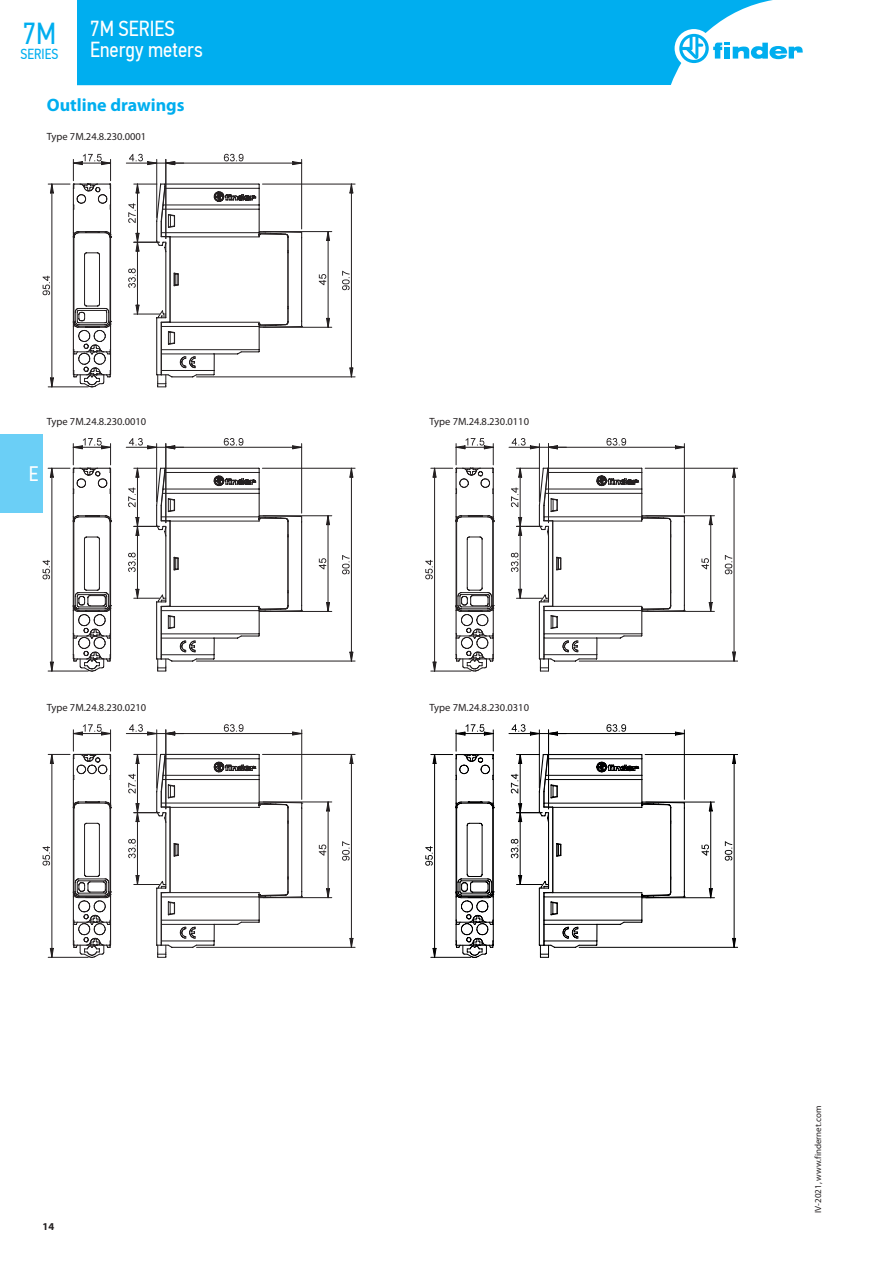
<style>
.page{position:relative;width:893px;height:1263px;background:#fff}
.page>*{position:absolute;margin:0;border:0;box-sizing:border-box;transform-origin:0 0}
.t1{font:30.3px "PF Din Text Cond Pro";color:#00aeef}
.t2{font:21.75px/21px "PF Din Text Cond Pro";color:#fff}
.t3{font:21px "PF Din Text Cond Pro";color:#fff}
.t4{font:700 18px "Myriad Pro";color:#00aeef}
.t5{font:14.55px "PF Din Text Cond Pro";color:#00aeef}
.t6{font:10.5px "Myriad Pro";color:#231f20}
.t7{font:700 10.5px "Myriad Pro";color:#231f20}
.t8{font:9px "Myriad Pro";color:#231f20}
</style>
<div class="page">
<hr style="left:48px;top:387px;width:40px;height:1px;background:#231f20">
<svg style="left:128px;top:183px;width:175px;height:205px"></svg>
<hr style="left:137px;top:184px;width:1px;height:58px;background:#231f20">
<hr style="left:156px;top:159px;width:1px;height:59px;background:#231f20">
<svg style="left:129px;top:154px;width:28px;height:11px"></svg>
<hr style="left:126px;top:163px;width:58px;height:1px;background:#231f20">
<hr style="left:166px;top:159px;width:1px;height:79px;background:#231f20">
<hr style="left:301px;top:159px;width:1px;height:70px;background:#231f20">
<svg style="left:224px;top:154px;width:19px;height:7px"></svg>
<svg style="left:166px;top:161px;width:9px;height:4px"></svg>
<svg style="left:293px;top:161px;width:9px;height:4px"></svg>
<hr style="left:166px;top:163px;width:136px;height:1px;background:#231f20">
<hr style="left:262px;top:184px;width:93px;height:1px;background:#231f20">
<hr style="left:197px;top:377px;width:158px;height:1px;background:#231f20">
<svg style="left:342px;top:271px;width:8px;height:19px"></svg>
<svg style="left:350px;top:184px;width:3px;height:9px"></svg>
<svg style="left:350px;top:368px;width:3px;height:9px"></svg>
<hr style="left:351px;top:184px;width:1px;height:193px;background:#231f20">
<hr style="left:263px;top:231px;width:69px;height:1px;background:#231f20">
<hr style="left:263px;top:327px;width:69px;height:1px;background:#231f20">
<svg style="left:319px;top:274px;width:7px;height:11px"></svg>
<svg style="left:326px;top:231px;width:4px;height:10px"></svg>
<svg style="left:326px;top:318px;width:4px;height:9px"></svg>
<hr style="left:328px;top:232px;width:1px;height:95px;background:#231f20">
<svg style="left:43px;top:154px;width:69px;height:233px"></svg>
<hr style="left:48px;top:671px;width:40px;height:1px;background:#231f20">
<svg style="left:128px;top:467px;width:175px;height:205px"></svg>
<hr style="left:137px;top:468px;width:1px;height:58px;background:#231f20">
<hr style="left:156px;top:444px;width:1px;height:58px;background:#231f20">
<svg style="left:129px;top:438px;width:28px;height:11px"></svg>
<hr style="left:126px;top:447px;width:58px;height:1px;background:#231f20">
<hr style="left:166px;top:444px;width:1px;height:79px;background:#231f20">
<hr style="left:301px;top:444px;width:1px;height:69px;background:#231f20">
<svg style="left:224px;top:438px;width:19px;height:8px"></svg>
<svg style="left:166px;top:446px;width:9px;height:3px"></svg>
<svg style="left:293px;top:446px;width:9px;height:3px"></svg>
<hr style="left:166px;top:447px;width:136px;height:1px;background:#231f20">
<hr style="left:262px;top:468px;width:93px;height:1px;background:#231f20">
<hr style="left:196px;top:661px;width:159px;height:1px;background:#231f20">
<svg style="left:342px;top:555px;width:8px;height:19px"></svg>
<svg style="left:350px;top:468px;width:3px;height:9px"></svg>
<svg style="left:350px;top:652px;width:3px;height:9px"></svg>
<hr style="left:351px;top:468px;width:1px;height:193px;background:#231f20">
<hr style="left:263px;top:515px;width:69px;height:1px;background:#231f20">
<hr style="left:263px;top:611px;width:69px;height:1px;background:#231f20">
<svg style="left:319px;top:558px;width:7px;height:11px"></svg>
<svg style="left:326px;top:515px;width:4px;height:10px"></svg>
<svg style="left:326px;top:602px;width:4px;height:9px"></svg>
<hr style="left:328px;top:516px;width:1px;height:95px;background:#231f20">
<svg style="left:43px;top:438px;width:69px;height:233px"></svg>
<hr style="left:431px;top:671px;width:40px;height:1px;background:#231f20">
<svg style="left:511px;top:467px;width:174px;height:205px"></svg>
<hr style="left:520px;top:468px;width:1px;height:58px;background:#231f20">
<hr style="left:539px;top:444px;width:1px;height:58px;background:#231f20">
<svg style="left:512px;top:438px;width:28px;height:11px"></svg>
<hr style="left:509px;top:447px;width:57px;height:1px;background:#231f20">
<hr style="left:548px;top:444px;width:1px;height:79px;background:#231f20">
<hr style="left:684px;top:444px;width:1px;height:69px;background:#231f20">
<svg style="left:606px;top:438px;width:20px;height:8px"></svg>
<svg style="left:549px;top:446px;width:9px;height:3px"></svg>
<svg style="left:675px;top:446px;width:10px;height:3px"></svg>
<hr style="left:548px;top:447px;width:136px;height:1px;background:#231f20">
<hr style="left:645px;top:468px;width:93px;height:1px;background:#231f20">
<hr style="left:579px;top:661px;width:159px;height:1px;background:#231f20">
<svg style="left:725px;top:555px;width:7px;height:19px"></svg>
<svg style="left:732px;top:468px;width:4px;height:9px"></svg>
<svg style="left:732px;top:652px;width:4px;height:9px"></svg>
<hr style="left:734px;top:468px;width:1px;height:193px;background:#231f20">
<hr style="left:646px;top:515px;width:68px;height:1px;background:#231f20">
<hr style="left:646px;top:611px;width:68px;height:1px;background:#231f20">
<svg style="left:701px;top:558px;width:8px;height:11px"></svg>
<svg style="left:709px;top:515px;width:3px;height:10px"></svg>
<svg style="left:709px;top:602px;width:3px;height:10px"></svg>
<hr style="left:710px;top:516px;width:1px;height:95px;background:#231f20">
<svg style="left:425px;top:438px;width:69px;height:233px"></svg>
<svg style="left:128px;top:753px;width:175px;height:205px"></svg>
<hr style="left:137px;top:754px;width:1px;height:59px;background:#231f20">
<hr style="left:156px;top:730px;width:1px;height:58px;background:#231f20">
<svg style="left:129px;top:724px;width:28px;height:11px"></svg>
<hr style="left:126px;top:733px;width:58px;height:1px;background:#231f20">
<hr style="left:166px;top:730px;width:1px;height:79px;background:#231f20">
<hr style="left:301px;top:730px;width:1px;height:69px;background:#231f20">
<svg style="left:224px;top:724px;width:19px;height:8px"></svg>
<svg style="left:166px;top:732px;width:9px;height:3px"></svg>
<svg style="left:293px;top:732px;width:9px;height:3px"></svg>
<hr style="left:166px;top:733px;width:136px;height:1px;background:#231f20">
<hr style="left:262px;top:754px;width:93px;height:1px;background:#231f20">
<hr style="left:197px;top:947px;width:158px;height:1px;background:#231f20">
<svg style="left:342px;top:841px;width:8px;height:20px"></svg>
<svg style="left:350px;top:754px;width:3px;height:10px"></svg>
<svg style="left:350px;top:938px;width:3px;height:9px"></svg>
<hr style="left:351px;top:754px;width:1px;height:193px;background:#231f20">
<hr style="left:263px;top:802px;width:69px;height:1px;background:#231f20">
<hr style="left:263px;top:897px;width:69px;height:1px;background:#231f20">
<svg style="left:319px;top:844px;width:7px;height:12px"></svg>
<svg style="left:326px;top:802px;width:4px;height:9px"></svg>
<svg style="left:326px;top:888px;width:4px;height:10px"></svg>
<hr style="left:328px;top:802px;width:1px;height:96px;background:#231f20">
<svg style="left:43px;top:724px;width:69px;height:234px"></svg>
<svg style="left:511px;top:753px;width:174px;height:205px"></svg>
<hr style="left:520px;top:754px;width:1px;height:59px;background:#000001">
<hr style="left:539px;top:730px;width:1px;height:58px;background:#000001">
<svg style="left:512px;top:724px;width:28px;height:11px"></svg>
<hr style="left:509px;top:733px;width:57px;height:1px;background:#000001">
<hr style="left:548px;top:730px;width:1px;height:79px;background:#000001">
<hr style="left:684px;top:730px;width:1px;height:69px;background:#000001">
<svg style="left:606px;top:724px;width:20px;height:8px"></svg>
<svg style="left:549px;top:732px;width:9px;height:3px"></svg>
<svg style="left:675px;top:732px;width:10px;height:3px"></svg>
<hr style="left:548px;top:733px;width:136px;height:1px;background:#000001">
<hr style="left:645px;top:754px;width:93px;height:1px;background:#000001">
<hr style="left:579px;top:947px;width:159px;height:1px;background:#000001">
<svg style="left:725px;top:841px;width:7px;height:20px"></svg>
<svg style="left:732px;top:755px;width:4px;height:9px"></svg>
<svg style="left:732px;top:938px;width:4px;height:9px"></svg>
<hr style="left:734px;top:754px;width:1px;height:193px;background:#000001">
<hr style="left:646px;top:802px;width:68px;height:1px;background:#000001">
<hr style="left:646px;top:897px;width:68px;height:1px;background:#000001">
<svg style="left:701px;top:844px;width:8px;height:12px"></svg>
<svg style="left:709px;top:802px;width:3px;height:9px"></svg>
<svg style="left:709px;top:888px;width:3px;height:10px"></svg>
<hr style="left:710px;top:802px;width:1px;height:96px;background:#000001">
<svg style="left:425px;top:724px;width:69px;height:234px"></svg>
<div style="left:0;top:434px;width:43px;height:78px;background:#6bcff6"></div>
<div style="left:77px;top:0;width:696px;height:85px;background:#00aeef"></div>
<div style="left:675px;top:29px;width:38px;height:39px;background:#fff;border-radius:50%"></div>
<svg style="left:679px;top:34px;width:124px;height:29px"></svg>
<h1 class="t1" style="left:23px;top:16px;width:35px">7M</h1>
<h3 class="t5" style="left:21px;top:45px;width:39px">SERIES</h3>
<h2 class="t2" style="left:90px;top:18px;width:114px">7M SERIES<br>Energy meters</h2>
<h3 class="t4" style="left:47px;top:93px;width:139px">Outline drawings</h3>
<p class="t6" style="left:47px;top:130px;width:101px">Type 7M.24.8.230.0001</p>
<p class="t6" style="left:47px;top:415px;width:101px">Type 7M.24.8.230.0010</p>
<p class="t6" style="left:429px;top:415px;width:101px">Type 7M.24.8.230.0110</p>
<h3 class="t3" style="left:29px;top:461px;width:11px">E</h3>
<p class="t6" style="left:47px;top:701px;width:101px">Type 7M.24.8.230.0210</p>
<p class="t6" style="left:429px;top:701px;width:101px">Type 7M.24.8.230.0310</p>
<p class="t7" style="left:43px;top:1219px;width:13px">14</p>
<p class="t8" style="left:812px;top:1213px;width:108px;rotate:-90deg">IV-2021, www.findernet.com</p>
</div>
